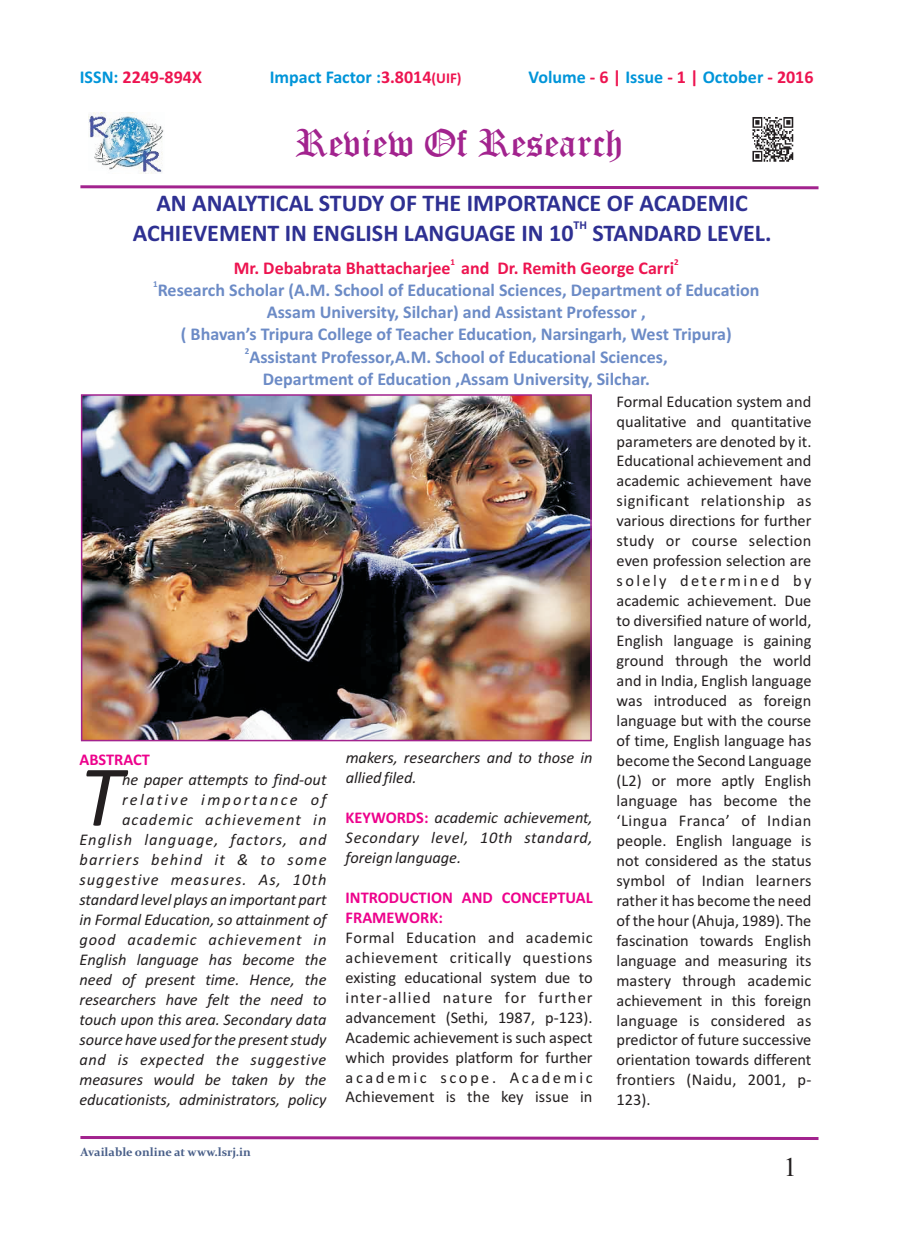
<style>
.page{position:relative;width:898px;height:1242px;background:#fff}
.page>*{position:absolute;margin:0;border:0;box-sizing:border-box;transform-origin:0 0}
.t1{font:italic 87.45px "Calibri";color:#231f20}
.t2{font:39px "Old English Text";color:#a2238e}
.t3{font:27px "Times New Roman";color:#231f20}
.t4{font:700 24px "Calibri";color:#2e3092}
.t5{font:700 18px/21.9px "Calibri";color:#6c8bc6;text-align:center}
.t6{font:700 18px "Calibri";color:#ed1450}
.t7{font:700 18px "Calibri";color:#0095d9}
.t8{font:16.35px/20px "Calibri";letter-spacing:.005em;color:#231f20;text-align:justify}
.t9{font:italic 16.35px/20px "Calibri";color:#231f20;text-align:right}
.t10{font:700 16.35px/20px "Calibri";color:#ed028c}
.t11{font:700 12px "Constantia";color:#485e88}
.t12{font:700 12px "Calibri";color:#2e3092}
.t13{font:700 9px "Calibri";color:#ed1450}
.t14{font:700 9px "Calibri";color:#6c8bc6}
.s1{color:#0095d9}
.s2{color:#ed1450}
.s3{font-size:15px;color:#ed1450}
.s4{font-weight:700;font-style:normal;color:#ed028c}
</style>
<div class="page">
<img style="left:752px;top:117px;width:42px;height:45px">
<svg style="left:80px;top:185px;width:739px;height:5px"></svg>
<svg style="left:80px;top:1136px;width:739px;height:4px;background:#b859a9"></svg>
<img style="left:83px;top:396px;width:506px;height:343px">
<img style="left:88px;top:113px;width:76px;height:60px">
<p class="t6" style="left:80px;top:69px;width:124px"><span class="s1">ISSN:</span> 2249-894X</p>
<p class="t7" style="left:270px;top:69px;width:193px">Impact Factor :<span class="s2">3.8014</span><span class="s3">(UIF)</span></p>
<p class="t7" style="left:528px;top:69px;width:286px">Volume <span class="s2">- 6 |</span> Issue <span class="s2">- 1 |</span> October <span class="s2">- 2016</span></p>
<h2 class="t2" style="left:295px;top:129px;width:329px">Review Of Research</h2>
<h3 class="t4" style="left:156px;top:193px;width:593px">AN ANALYTICAL STUDY OF THE IMPORTANCE OF ACADEMIC</h3>
<p class="t12" style="left:573px;top:220px;width:15px">TH</p>
<h3 class="t4" style="left:133px;top:223px;width:640px">ACHIEVEMENT IN ENGLISH LANGUAGE IN 10 STANDARD LEVEL.</h3>
<p class="t13" style="left:450px;top:258px;width:6px">1</p>
<p class="t13" style="left:674px;top:258px;width:6px">2</p>
<p class="t6" style="left:234px;top:260px;width:441px">Mr. Debabrata Bhattacharjee and Dr. Remith George Carri</p>
<p class="t14" style="left:153px;top:281px;width:6px">1</p>
<p class="t5" style="left:158px;top:281px;width:603px">Research Scholar (A.M. School of Educational Sciences, Department of Education<br>Assam University, Silchar) and Assistant Professor ,<br>( Bhavan’s Tripura College of Teacher Education, Narsingarh, West Tripura)</p>
<p class="t14" style="left:245px;top:347px;width:6px">2</p>
<p class="t5" style="left:249px;top:347px;width:419px">Assistant Professor,A.M. School of Educational Sciences,<br>Department of Education ,Assam University, Silchar.</p>
<p class="t8" style="left:616px;top:392px;width:196px">Formal Education system and qualitative and quantitative parameters are denoted by it.<br>Educational achievement and academic achievement have significant relationship as various directions for further study or course selection even profession selection are solely determined by academic achievement. Due to diversified nature of world, English language is gaining ground through the world and in India, English language was introduced as foreign language but with the course of time, English language has become the Second Language (L2) or more aptly English language has become the ‘Lingua Franca’ of Indian people. English language is not considered as the status symbol of Indian learners rather it has become the need of the hour (Ahuja, 1989). The fascination towards English language and measuring its mastery through academic achievement in this foreign language is considered as predictor of future successive orientation towards different frontiers (Naidu, 2001, p-123).</p>
<p class="t9" style="left:345px;top:749px;width:248px;text-align:left">makers, researchers and to those in allied filed.</p>
<p class="t9" style="left:345px;top:809px;width:248px;text-align:justify"><span class="s4">KEYWORDS:</span> academic achievement, Secondary level, 10th standard, foreign language.</p>
<p class="t10" style="left:79px;top:751px;width:72px">ABSTRACT</p>
<p class="t9" style="left:122px;top:771px;width:206px">he paper attempts to find-out</p>
<h1 class="t1" style="left:79px;top:760px;width:44px">T</h1>
<p class="t9" style="left:79px;top:791px;width:248px">relative importance of academic achievement in<br>English language, factors, and barriers behind it &amp; to some suggestive measures. As, 10th standard level plays an important part in Formal Education, so attainment of good academic achievement in<br>English language has become the need of present time. Hence, the researchers have felt the need to touch upon this area. Secondary data source have used for the present study and is expected the suggestive measures would be taken by the educationists, administrators, policy</p>
<p class="t10" style="left:345px;top:888px;width:248px">INTRODUCTION AND CONCEPTUAL<br>FRAMEWORK:</p>
<p class="t8" style="left:345px;top:928px;width:248px">Formal Education and academic achievement critically questions existing educational system due to inter-allied nature for further advancement (Sethi, 1987, p-123).<br>Academic achievement is such aspect which provides platform for further academic scope. Academic Achievement is the key issue in</p>
<p class="t11" style="left:80px;top:1147px;width:172px">Available online at www.lsrj.in</p>
<h3 class="t3" style="left:783px;top:1157px;width:15px">1</h3>
</div>
